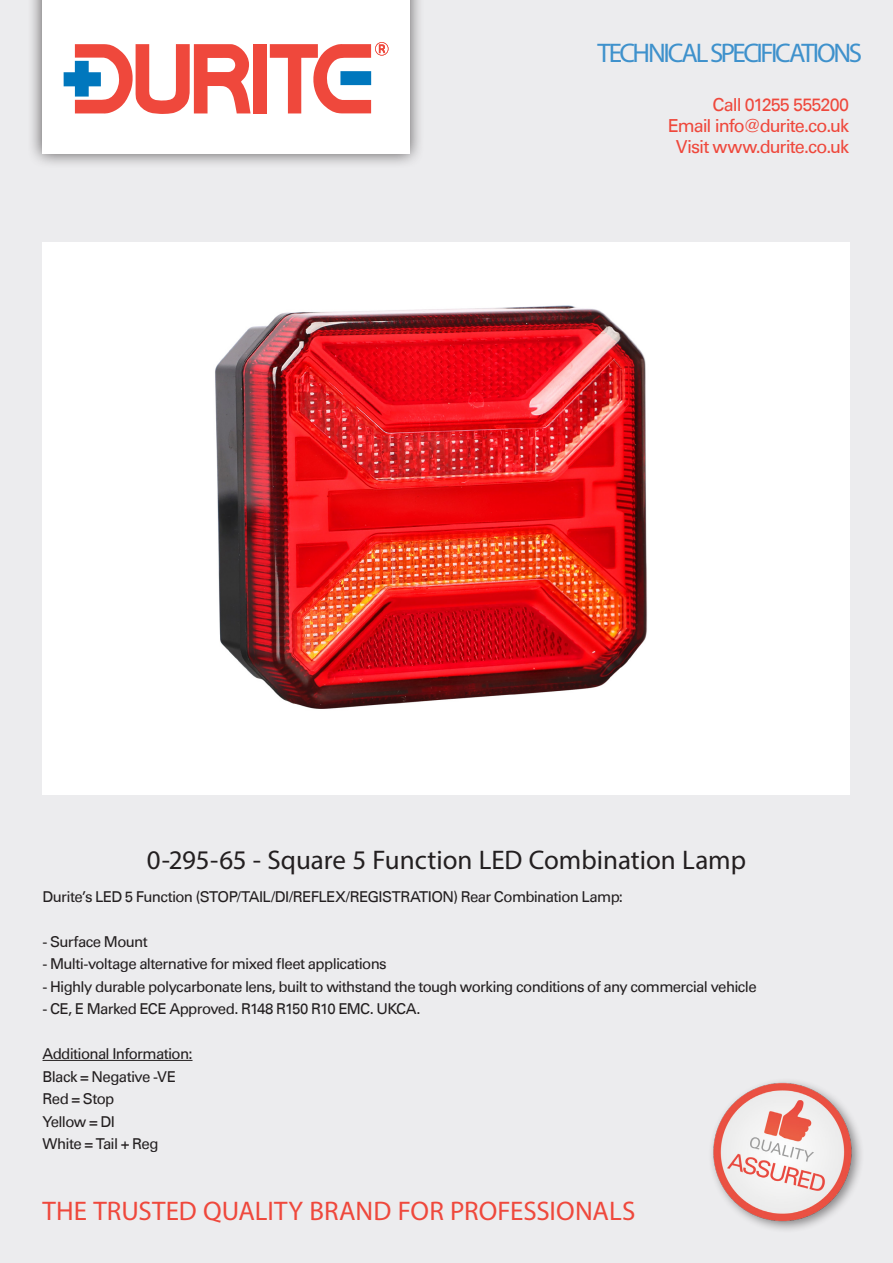
<style>
.page{position:relative;width:893px;height:1263px;background:#ececee}
.page>*{position:absolute;margin:0;border:0;box-sizing:border-box;transform-origin:0 0}
.t1{font:27px "Myriad Pro";color:#231f20}
.t2{font:27px "Myriad Pro";letter-spacing:.005em;color:#ef483c}
.t3{font:27px "Myriad Pro";letter-spacing:-.085em;color:#3e91cc}
.t4{font:18px "Univers Com 55 Roman";letter-spacing:-.05em;color:#ef483c}
.t5{font:15px "Univers Com 55 Roman";letter-spacing:-.045em;color:#231f20}
</style>
<div class="page">
<div style="left:27px;top:0;width:398px;height:169px;background:#231f20;opacity:.75"></div>
<div style="left:42px;top:0;width:367px;height:154px;background:#fff"></div>
<div style="left:253px;top:44px;width:13px;height:69px;background:#ef483c"></div>
<svg style="left:270px;top:42px;width:118px;height:71px"></svg>
<svg style="left:64px;top:44px;width:187px;height:70px"></svg>
<img style="left:712px;top:1081px;width:149px;height:149px">
<div style="left:43px;top:242px;width:807px;height:553px;background:#fff"></div>
<hr style="left:43px;top:1060px;width:150px;height:1px;background:#231f20">
<img style="left:215px;top:305px;width:432px;height:404px">
<p class="t3" style="left:597px;top:36px;width:266px">TECHNICAL SPECIFICATIONS</p>
<p class="t4" style="left:713px;top:94px;width:138px">Call 01255 555200</p>
<p class="t4" style="left:668px;top:115px;width:183px">Email info@durite.co.uk</p>
<p class="t4" style="left:676px;top:136px;width:175px">Visit www.durite.co.uk</p>
<p class="t1" style="left:147px;top:844px;width:601px">0-295-65 - Square 5 Function LED Combination Lamp</p>
<p class="t5" style="left:43px;top:887px;width:582px">Durite’s LED 5 Function (STOP/TAIL/DI/REFLEX/REGISTRATION) Rear Combination Lamp:</p>
<p class="t5" style="left:43px;top:932px;width:107px">- Surface Mount</p>
<p class="t5" style="left:43px;top:955px;width:346px">- Multi-voltage alternative for mixed fleet applications</p>
<p class="t5" style="left:43px;top:977px;width:716px">- Highly durable polycarbonate lens, built to withstand the tough working conditions of any commercial vehicle</p>
<p class="t5" style="left:43px;top:1000px;width:380px">- CE, E Marked ECE Approved. R148 R150 R10 EMC. UKCA.</p>
<p class="t5" style="left:43px;top:1045px;width:152px">Additional Information:</p>
<p class="t5" style="left:43px;top:1067px;width:135px">Black = Negative -VE</p>
<p class="t5" style="left:43px;top:1090px;width:73px">Red = Stop</p>
<p class="t5" style="left:43px;top:1112px;width:74px">Yellow = DI</p>
<p class="t5" style="left:43px;top:1135px;width:118px">White = Tail + Reg</p>
<p class="t2" style="left:43px;top:1194px;width:594px">THE TRUSTED QUALITY BRAND FOR PROFESSIONALS</p>
</div>
